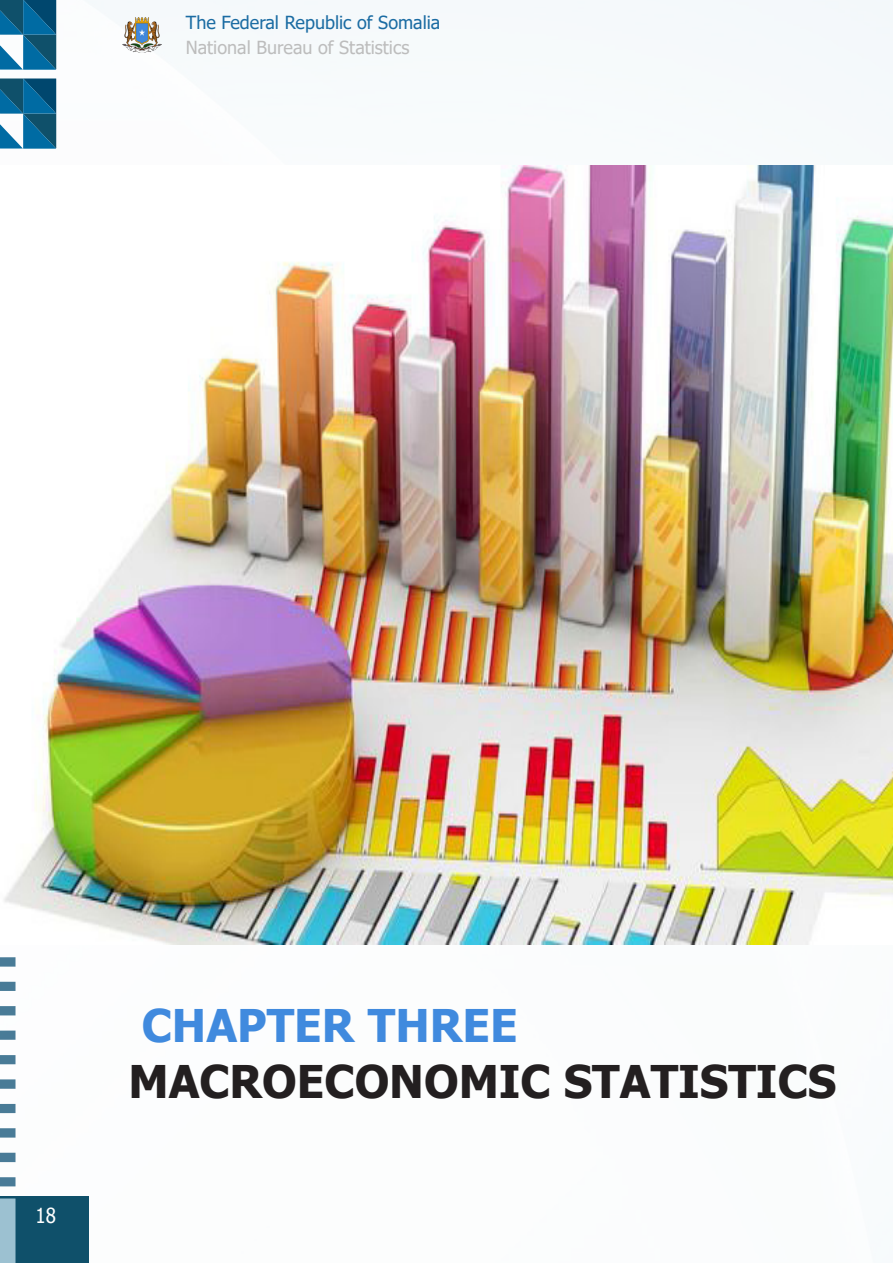
<style>
.page{position:relative;width:893px;height:1263px;background:#fff}
.page>*{position:absolute;margin:0;border:0;box-sizing:border-box;transform-origin:0 0}
.Paragraph_Style_1{font:700 45px "Tahoma";color:#231f20}
.Paragraph_Style_1-2{font:700 45px "Tahoma";color:#408ade}
.t1{font:20.7px "Tahoma";color:#fff;scale:.9 1}
.t2{font:18px "Tahoma";color:#1b6ca3}
.t3{font:18px "Tahoma";color:#bdbdbd}
</style>
<div class="page">
<img style="left:0;top:0;width:892px;height:1187px">
<svg style="left:0;top:0;width:57px;height:70px;background:#2c759a"></svg>
<svg style="left:0;top:78px;width:57px;height:71px;background:#2d769a"></svg>
<svg style="left:0;top:1196px;width:89px;height:67px;background:#26627b"></svg>
<svg style="left:0;top:957px;width:16px;height:10px"></svg>
<svg style="left:0;top:1079px;width:16px;height:10px"></svg>
<svg style="left:0;top:1153px;width:16px;height:9px"></svg>
<svg style="left:0;top:1006px;width:16px;height:9px"></svg>
<svg style="left:0;top:1128px;width:16px;height:10px"></svg>
<svg style="left:0;top:982px;width:16px;height:9px"></svg>
<svg style="left:0;top:1030px;width:16px;height:10px"></svg>
<svg style="left:0;top:1104px;width:16px;height:9px"></svg>
<svg style="left:0;top:1177px;width:16px;height:9px"></svg>
<svg style="left:0;top:1055px;width:16px;height:9px"></svg>
<img style="left:123px;top:18px;width:39px;height:35px">
<img style="left:0;top:166px;width:893px;height:778px">
<p class="t2" style="left:186px;top:10px;width:256px">The Federal Republic of Somalia</p>
<p class="t3" style="left:186px;top:35px;width:225px">National Bureau of Statistics</p>
<p class="t1" style="left:36px;top:1202px;width:24px">18</p>
<p class="Paragraph_Style_1-2" style="left:142px;top:994px;width:377px">CHAPTER THREE</p>
<p class="Paragraph_Style_1" style="left:129px;top:1049px;width:709px">MACROECONOMIC STATISTICS</p>
</div>
